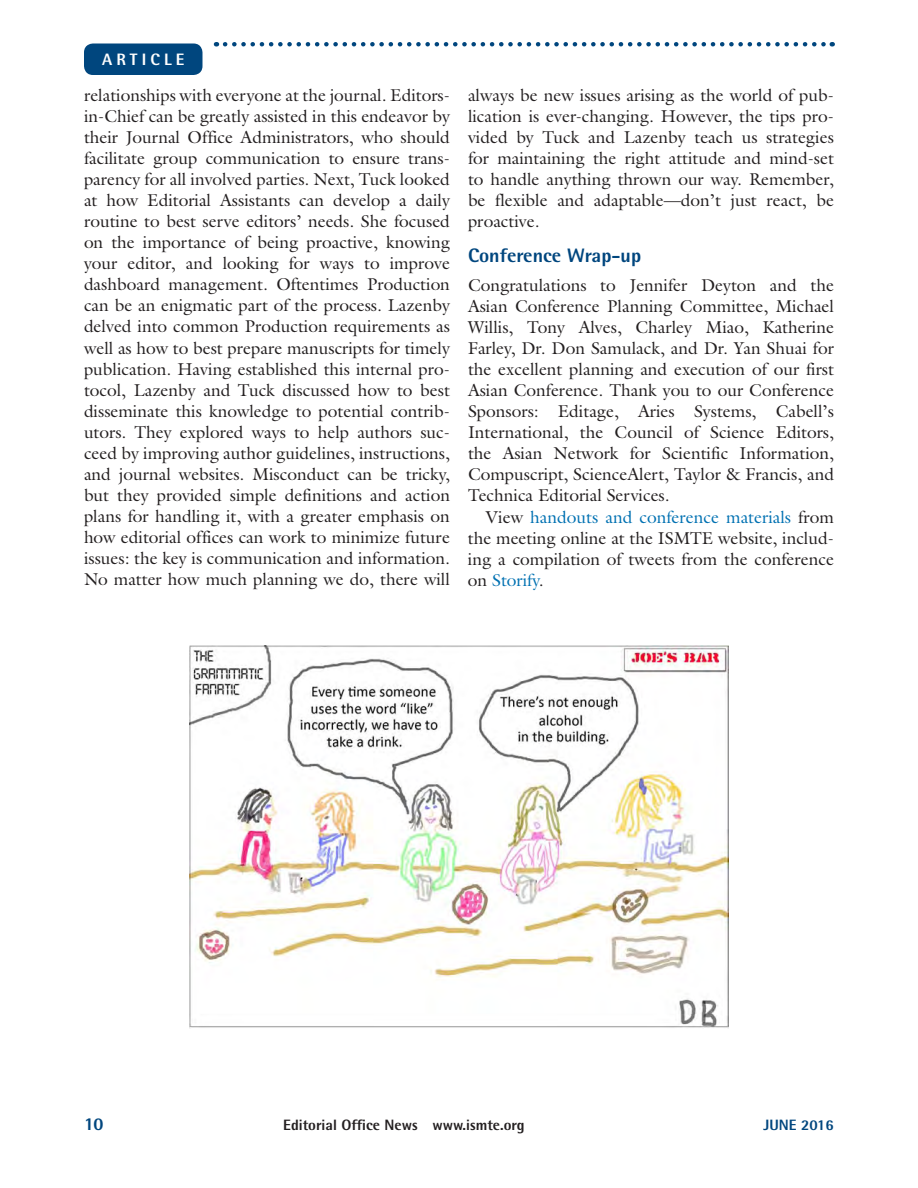
<style>
.page{position:relative;width:918px;height:1188px;background:#fff}
.page>*{position:absolute;margin:0;border:0;box-sizing:border-box;transform-origin:0 0}
.B_head{font:800 19.5px "Rotis Semi Sans Std";color:#00467e}
.t1{font:800 18px "Rotis Semi Sans Std";color:#00467e}
.TX1{font:17.25px/21.1px "Galliard";color:#231f20;text-align:justify}
.TX{font:17.25px/21px "Galliard";color:#231f20;text-align:justify}
.t2{font:800 16.5px "Rotis Semi Sans Std";letter-spacing:.25em;color:#fff}
.t3{font:800 15px "Rotis Semi Sans Std";color:#231f20}
.t4{font:800 15px "Rotis Semi Sans Std";color:#00467e}
.s1{color:#0071b2}
</style>
<div class="page">
<div style="left:84px;top:44px;width:118px;height:31px;background:#00467e;border-radius:9px"></div>
<svg style="left:225px;top:42px;width:608px;height:5px"></svg>
<img style="left:189px;top:646px;width:540px;height:383px">
<p class="t2" style="left:102px;top:49px;width:84px">ARTICLE</p>
<p class="TX1" style="left:84px;top:84px;width:368px">relationships with everyone at the journal. Editors&shy;in-Chief can be greatly assisted in this endeavor by their Journal Office Administrators, who should facilitate group communication to ensure trans&shy;parency for all involved parties. Next, Tuck looked at how Editorial Assistants can develop a daily routine to best serve editors’ needs. She focused on the importance of being proactive, knowing your editor, and looking for ways to improve dashboard management. Oftentimes Production can be an enigmatic part of the process. Lazenby delved into common Production requirements as well as how to best prepare manuscripts for timely publication. Having established this internal pro&shy;tocol, Lazenby and Tuck discussed how to best disseminate this knowledge to potential contrib&shy;utors. They explored ways to help authors suc&shy;ceed by improving author guidelines, instructions, and journal websites. Misconduct can be tricky, but they provided simple definitions and action plans for handling it, with a greater emphasis on how editorial offices can work to minimize future issues: the key is communication and information.<br>No matter how much planning we do, there will</p>
<p class="TX1" style="left:468px;top:84px;width:368px">always be new issues arising as the world of pub&shy;lication is ever-changing. However, the tips pro&shy;vided by Tuck and Lazenby teach us strategies for maintaining the right attitude and mind-set to handle anything thrown our way. Remember, be flexible and adaptable—don’t just react, be proactive.</p>
<p class="B_head" style="left:468px;top:243px;width:175px">Conference Wrap-up</p>
<p class="TX1" style="left:468px;top:275px;width:368px">Congratulations to Jennifer Deyton and the Asian Conference Planning Committee, Michael Willis, Tony Alves, Charley Miao, Katherine Farley, Dr. Don Samulack, and Dr. Yan Shuai for the excellent planning and execution of our first Asian Conference. Thank you to our Conference Sponsors: Editage, Aries Systems, Cabell’s International, the Council of Science Editors, the Asian Network for Scientific Information, Compuscript, ScienceAlert, Taylor &amp; Francis, and Technica Editorial Services.</p>
<p class="TX" style="left:468px;top:506px;width:368px;text-indent:18px">View <span class="s1">handouts and conference materials</span> from the meeting online at the ISMTE website, includ&shy;ing a compilation of tweets from the conference on <span class="s1">Storify</span>.</p>
<p class="t1" style="left:84px;top:1112px;width:21px">10</p>
<p class="t3" style="left:283px;top:1115px;width:243px">Editorial Office News www.ismte.org</p>
<p class="t4" style="left:764px;top:1115px;width:72px">JUNE 2016</p>
</div>
